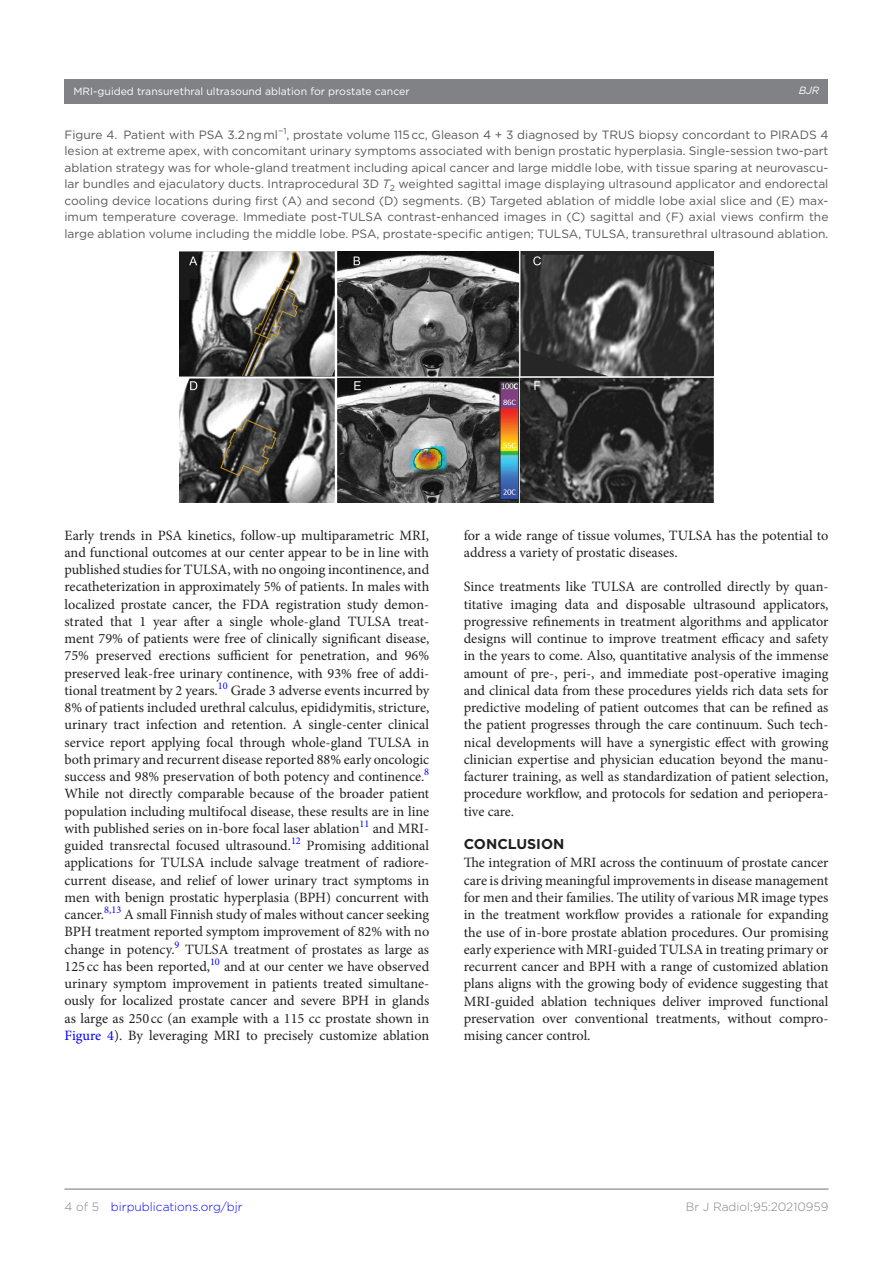
<style>
.page{position:relative;width:893px;height:1263px;background:#fff}
.page>*{position:absolute;margin:0;border:0;box-sizing:border-box;transform-origin:0 0}
.t1{font:14.25px/17.2px "Minion Pro";letter-spacing:-.005em;color:#231f20;text-align:justify}
.t2{font:700 14.25px "Gotham";color:#231f20}
.t3{font:12px/16.5px "Gotham";color:#57585a;text-align:justify}
.t4{font:300 12px "Gotham";color:#00f}
.t5{font:300 12px "Gotham";color:#808285}
.t6{font:10.5px "Gotham";color:#fff}
.t7{font:italic 10.5px "Gotham";color:#fff}
.s1{font-style:italic}
.s2{color:#00f}
.s3{color:#808285}
</style>
<div class="page">
<div style="left:64px;top:79px;width:764px;height:24px;background:#808285"></div>
<hr style="left:64px;top:1188px;width:764px;height:2px;background:#808285">
<img style="left:179px;top:252px;width:535px;height:250px">
<p class="t6" style="left:74px;top:85px;width:338px">MRI-guided transurethral ultrasound ablation for prostate cancer</p>
<p class="t7" style="left:799px;top:85px;width:22px">BJR</p>
<p class="t3" style="left:64px;top:126px;width:765px">Figure 4. Patient with PSA 3.2 ng ml<sup>−1</sup>, prostate volume 115 cc, Gleason 4 + 3 diagnosed by TRUS biopsy concordant to PIRADS 4 lesion at extreme apex, with concomitant urinary symptoms associated with benign prostatic hyperplasia. Single-session two-part ablation strategy was for whole-gland treatment including apical cancer and large middle lobe, with tissue sparing at neurovascu&shy;lar bundles and ejaculatory ducts. Intraprocedural 3D <span class="s1">T</span><sub>2</sub> weighted sagittal image displaying ultrasound applicator and endorectal cooling device locations during first (A) and second (D) segments. (B) Targeted ablation of middle lobe axial slice and (E) max&shy;imum temperature coverage. Immediate post-TULSA contrast-enhanced images in (C) sagittal and (F) axial views confirm the large ablation volume including the middle lobe. PSA, prostate-specific antigen; TULSA, TULSA, transurethral ultrasound ablation.</p>
<p class="t1" style="left:64px;top:526px;width:366px">Early trends in PSA kinetics, follow-up multiparametric MRI, and functional outcomes at our center appear to be in line with published studies for TULSA, with no ongoing incontinence, and recatheterization in approximately 5% of patients. In males with localized prostate cancer, the FDA registration study demon&shy;strated that 1 year after a single whole-gland TULSA treat&shy;ment 79% of patients were free of clinically significant disease, 75% preserved erections sufficient for penetration, and 96% preserved leak-free urinary continence, with 93% free of addi&shy;tional treatment by 2 years.<sup>10</sup> Grade 3 adverse events incurred by 8% of patients included urethral calculus, epididymitis, stricture, urinary tract infection and retention. A single-center clinical service report applying focal through whole-gland TULSA in both primary and recurrent disease reported 88% early oncologic success and 98% preservation of both potency and continence.<sup>8<br></sup>While not directly comparable because of the broader patient population including multifocal disease, these results are in line with published series on in-bore focal laser ablation<sup>11</sup> and MRI&shy;guided transrectal focused ultrasound.<sup>12</sup> Promising additional applications for TULSA include salvage treatment of radiore&shy;current disease, and relief of lower urinary tract symptoms in men with benign prostatic hyperplasia (BPH) concurrent with cancer.<sup>8,13</sup> A small Finnish study of males without cancer seeking BPH treatment reported symptom improvement of 82% with no change in potency.<sup>9</sup> TULSA treatment of prostates as large as 125 cc has been reported,<sup>10</sup> and at our center we have observed urinary symptom improvement in patients treated simultane&shy;ously for localized prostate cancer and severe BPH in glands as large as 250 cc (an example with a 115 cc prostate shown in <span class="s2">Figure 4</span>). By leveraging MRI to precisely customize ablation</p>
<p class="t1" style="left:464px;top:526px;width:366px">for a wide range of tissue volumes, TULSA has the potential to address a variety of prostatic diseases.</p>
<p class="t1" style="left:464px;top:578px;width:366px">Since treatments like TULSA are controlled directly by quan&shy;titative imaging data and disposable ultrasound applicators, progressive refinements in treatment algorithms and applicator designs will continue to improve treatment efficacy and safety in the years to come. Also, quantitative analysis of the immense amount of pre-, peri-, and immediate post-operative imaging and clinical data from these procedures yields rich data sets for predictive modeling of patient outcomes that can be refined as the patient progresses through the care continuum. Such tech&shy;nical developments will have a synergistic effect with growing clinician expertise and physician education beyond the manu&shy;facturer training, as well as standardization of patient selection, procedure workflow, and protocols for sedation and periopera&shy;tive care.</p>
<p class="t2" style="left:464px;top:835px;width:102px">CONCLUSION</p>
<p class="t1" style="left:464px;top:854px;width:366px">The integration of MRI across the continuum of prostate cancer care is driving meaningful improvements in disease management for men and their families. The utility of various MR image types in the treatment workflow provides a rationale for expanding the use of in-bore prostate ablation procedures. Our promising early experience with MRI-guided TULSA in treating primary or recurrent cancer and BPH with a range of customized ablation plans aligns with the growing body of evidence suggesting that MRI-guided ablation techniques deliver improved functional preservation over conventional treatments, without compro&shy;mising cancer control.</p>
<p class="t4" style="left:64px;top:1199px;width:180px"><span class="s3">4 of 5</span> birpublications.org/bjr</p>
<p class="t5" style="left:686px;top:1199px;width:144px">Br J Radiol;95:20210959</p>
</div>
